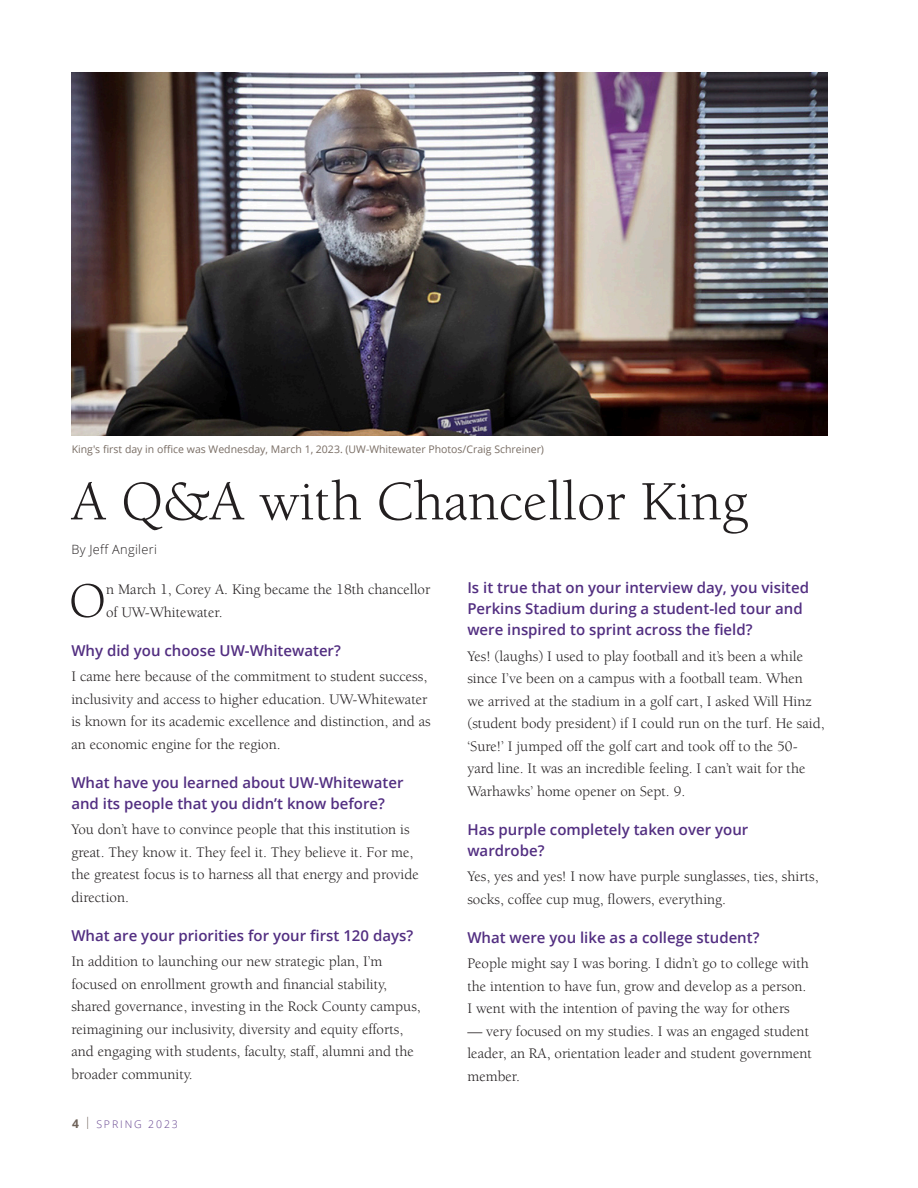
<style>
.page{position:relative;width:918px;height:1188px;background:#fff}
.page>*{position:absolute;margin:0;border:0;box-sizing:border-box;transform-origin:0 0}
.Berkeley_copy{font:57px "Berkeley";color:#231f20}
.Berkeley_copy-2{font:50.4px "Berkeley";color:#231f20}
.Berkeley_copy-3{font:15px/22.5px "Berkeley";color:#231f20}
.Avenir_subhead{font:600 15px/21px "Open Sans";color:#522e81}
.Avenir_body{font:300 12.75px "Open Sans";letter-spacing:.025em;color:#231f20}
.Caption-Avenir{font:10.5px "Open Sans";color:#786c63}
.t1{font:300 10.5px "Open Sans";letter-spacing:.18em;color:#64428e}
.s1{font-weight:700;font-size:12px;color:#6e6259}
.s2{font-size:12px;color:#6e6259}
</style>
<div class="page">
<img style="left:72px;top:72px;width:756px;height:364px">
<p class="Caption-Avenir" style="left:72px;top:442px;width:474px">King's first day in office was Wednesday, March 1, 2023. (UW-Whitewater Photos/Craig Schreiner)</p>
<p class="Berkeley_copy" style="left:71px;top:471px;width:678px">A Q&amp;A with Chancellor King</p>
<p class="Avenir_body" style="left:71px;top:540px;width:87px">By Jeff Angileri</p>
<p class="Berkeley_copy-2" style="left:69px;top:574px;width:39px">O</p>
<p class="Berkeley_copy-3" style="left:106px;top:578px;width:326px">n March 1, Corey A. King became the 18th chancellor of UW-Whitewater.</p>
<p class="Avenir_subhead" style="left:71px;top:639px;width:271px">Why did you choose UW-Whitewater?</p>
<p class="Berkeley_copy-3" style="left:71px;top:665px;width:361px">I came here because of the commitment to student success, inclusivity and access to higher education. UW-Whitewater is known for its academic excellence and distinction, and as an economic engine for the region.</p>
<p class="Avenir_subhead" style="left:71px;top:771px;width:334px">What have you learned about UW-Whitewater and its people that you didn’t know before?</p>
<p class="Berkeley_copy-3" style="left:71px;top:818px;width:349px">You don’t have to convince people that this institution is great. They know it. They feel it. They believe it. For me, the greatest focus is to harness all that energy and provide direction.</p>
<p class="Avenir_subhead" style="left:71px;top:924px;width:343px">What are your priorities for your first 120 days?</p>
<p class="Berkeley_copy-3" style="left:71px;top:950px;width:351px">In addition to launching our new strategic plan, I’m focused on enrollment growth and financial stability, shared governance, investing in the Rock County campus, reimagining our inclusivity, diversity and equity efforts, and engaging with students, faculty, staff, alumni and the broader community.</p>
<p class="t1" style="left:72px;top:1117px;width:107px"><span class="s1">4</span> <span class="s2">|</span> SPRING 2023</p>
<p class="Avenir_subhead" style="left:467px;top:577px;width:343px">Is it true that on your interview day, you visited<br>Perkins Stadium during a student-led tour and were inspired to sprint across the field?</p>
<p class="Berkeley_copy-3" style="left:467px;top:645px;width:359px">Yes! (laughs) I used to play football and it’s been a while since I’ve been on a campus with a football team. When<br>we arrived at the stadium in a golf cart, I asked Will Hinz (student body president) if I could run on the turf. He said, ‘Sure!’ I jumped off the golf cart and took off to the 50- yard line. It was an incredible feeling. I can’t wait for the Warhawks’ home opener on Sept. 9.</p>
<p class="Avenir_subhead" style="left:467px;top:819px;width:282px">Has purple completely taken over your wardrobe?</p>
<p class="Berkeley_copy-3" style="left:467px;top:866px;width:353px">Yes, yes and yes! I now have purple sunglasses, ties, shirts, socks, coffee cup mug, flowers, everything.</p>
<p class="Avenir_subhead" style="left:467px;top:927px;width:294px">What were you like as a college student?</p>
<p class="Berkeley_copy-3" style="left:467px;top:953px;width:343px">People might say I was boring. I didn’t go to college with the intention to have fun, grow and develop as a person.<br>I went with the intention of paving the way for others</p>
<p class="Berkeley_copy-3" style="left:467px;top:1020px;width:346px">— very focused on my studies. I was an engaged student leader, an RA, orientation leader and student government member.</p>
</div>
